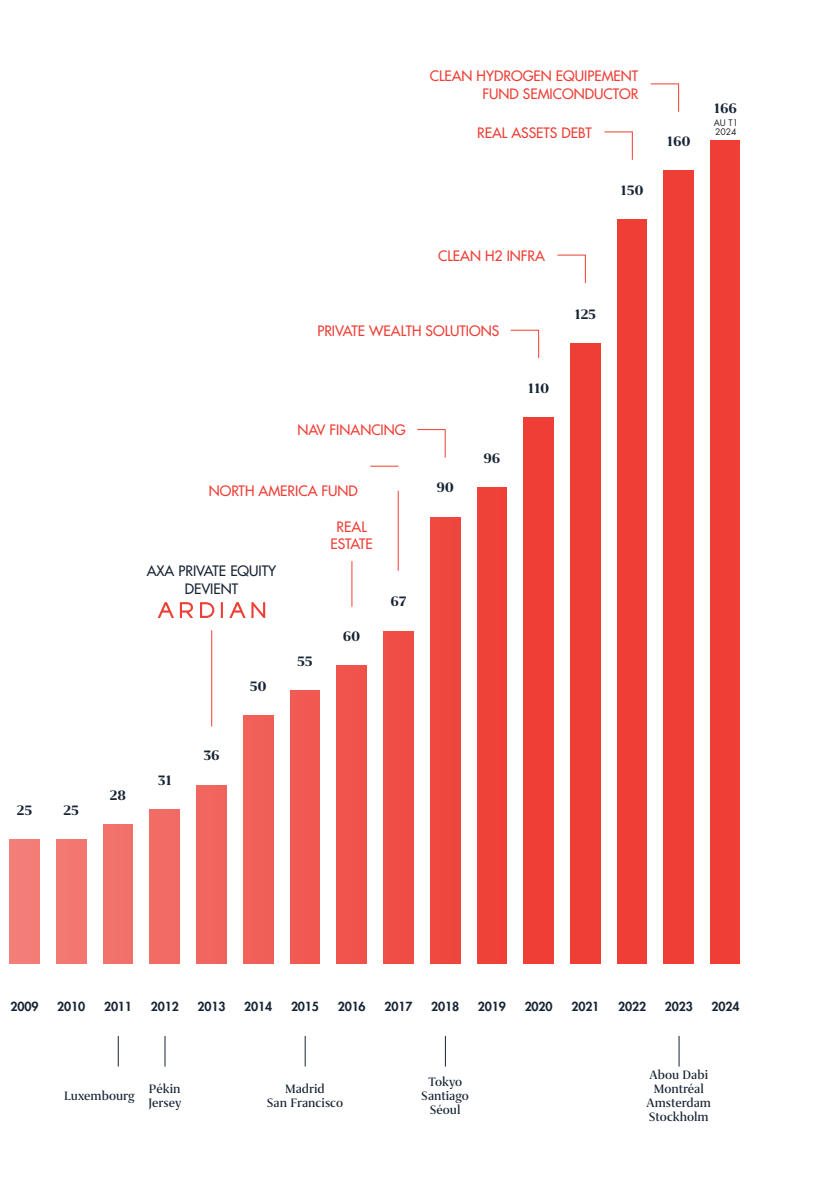
<style>
.page{position:relative;width:819px;height:1191px;background:#fff}
.page>*{position:absolute;margin:0;border:0;box-sizing:border-box;transform-origin:0 0}
.t1{font:700 15.75px "Grifo S";letter-spacing:-.01em;color:#172434}
.t2{font:500 14px/16.8px "Futura Std";color:#ee3e35;text-align:center}
.t3{font:500 14px/14px "Grifo S";color:#172434;text-align:center}
.t4{font:500 14px/17.5px "Futura Std";color:#172434;text-align:center}
.t5{font:800 12.25px "Futura Std";letter-spacing:-.01em;color:#172434}
.t6{font:8.75px "Futura Std";color:#231f20}
</style>
<div class="page">
<div style="left:570px;top:343px;width:30px;height:620px;background:#ee3e35"></div>
<div style="left:617px;top:219px;width:30px;height:744px;background:#ee3e35"></div>
<div style="left:523px;top:418px;width:30px;height:545px;background:#ee3e35"></div>
<div style="left:477px;top:487px;width:29px;height:476px;background:#ee3e35"></div>
<div style="left:430px;top:517px;width:30px;height:446px;background:#ee473f"></div>
<div style="left:383px;top:631px;width:30px;height:332px;background:#ef4d45"></div>
<div style="left:337px;top:666px;width:29px;height:297px;background:#ef534b"></div>
<div style="left:290px;top:691px;width:30px;height:272px;background:#f05a52"></div>
<div style="left:243px;top:715px;width:30px;height:248px;background:#f16058"></div>
<div style="left:196px;top:785px;width:30px;height:178px;background:#f1665e"></div>
<div style="left:150px;top:810px;width:30px;height:153px;background:#f26b64"></div>
<div style="left:103px;top:824px;width:30px;height:139px;background:#f2726b"></div>
<div style="left:56px;top:839px;width:30px;height:124px;background:#f37771"></div>
<div style="left:10px;top:839px;width:29px;height:124px;background:#f37e78"></div>
<hr style="left:118px;top:1036px;width:1px;height:30px;background:#172434">
<hr style="left:165px;top:1036px;width:1px;height:30px;background:#172434">
<hr style="left:305px;top:1036px;width:1px;height:30px;background:#172434">
<hr style="left:445px;top:1036px;width:1px;height:30px;background:#172434">
<hr style="left:211px;top:630px;width:1px;height:96px;background:#ee3e35">
<svg style="left:221px;top:602px;width:2px;height:16px"></svg>
<svg style="left:200px;top:602px;width:14px;height:16px"></svg>
<svg style="left:180px;top:602px;width:13px;height:16px"></svg>
<svg style="left:158px;top:602px;width:16px;height:16px"></svg>
<svg style="left:229px;top:602px;width:36px;height:16px"></svg>
<hr style="left:351px;top:561px;width:1px;height:45px;background:#ee3e35">
<svg style="left:510px;top:330px;width:29px;height:28px"></svg>
<svg style="left:557px;top:255px;width:29px;height:28px"></svg>
<svg style="left:417px;top:429px;width:29px;height:28px"></svg>
<hr style="left:398px;top:491px;width:1px;height:79px;background:#ee3e35">
<svg style="left:370px;top:466px;width:28px;height:1px"></svg>
<hr style="left:678px;top:1036px;width:1px;height:30px;background:#172434">
<div style="left:664px;top:170px;width:31px;height:794px;background:#ee3e35"></div>
<div style="left:710px;top:141px;width:30px;height:822px;background:#ee3e35"></div>
<svg style="left:604px;top:132px;width:29px;height:28px"></svg>
<svg style="left:650px;top:84px;width:29px;height:28px"></svg>
<p class="t2" style="left:430px;top:67px;width:210px;line-height:17.5px;text-align:right">CLEAN HYDROGEN EQUIPEMENT<br>FUND SEMICONDUCTOR</p>
<p class="t1" style="left:714px;top:100px;width:25px">166</p>
<p class="t6" style="left:713px;top:117px;width:26px">AU T1</p>
<p class="t2" style="left:477px;top:124px;width:116px">REAL ASSETS DEBT</p>
<p class="t6" style="left:715px;top:126px;width:23px">2024</p>
<p class="t1" style="left:667px;top:133px;width:25px">160</p>
<p class="t1" style="left:17px;top:801px;width:17px">25</p>
<p class="t1" style="left:64px;top:801px;width:17px">25</p>
<p class="t2" style="left:438px;top:248px;width:108px">CLEAN H2 INFRA</p>
<p class="t2" style="left:317px;top:322px;width:183px">PRIVATE WEALTH SOLUTIONS</p>
<p class="t2" style="left:297px;top:421px;width:110px">NAV FINANCING</p>
<p class="t2" style="left:209px;top:483px;width:151px">NORTH AMERICA FUND</p>
<p class="t4" style="left:147px;top:562px;width:131px">AXA PRIVATE EQUITY<br>DEVIENT</p>
<p class="t1" style="left:250px;top:677px;width:18px">50</p>
<p class="t1" style="left:297px;top:652px;width:17px">55</p>
<p class="t2" style="left:330px;top:518px;width:44px">REAL<br>ESTATE</p>
<p class="t1" style="left:343px;top:627px;width:19px">60</p>
<p class="t1" style="left:390px;top:593px;width:18px">67</p>
<p class="t1" style="left:110px;top:786px;width:18px">28</p>
<p class="t1" style="left:158px;top:771px;width:15px">31</p>
<p class="t1" style="left:203px;top:747px;width:18px">36</p>
<p class="t1" style="left:436px;top:479px;width:19px">90</p>
<p class="t1" style="left:483px;top:449px;width:18px">96</p>
<p class="t1" style="left:528px;top:379px;width:23px">110</p>
<p class="t1" style="left:620px;top:181px;width:25px">150</p>
<p class="t1" style="left:574px;top:305px;width:23px">125</p>
<p class="t5" style="left:11px;top:998px;width:29px">2009</p>
<p class="t5" style="left:57px;top:998px;width:29px">2010</p>
<p class="t5" style="left:104px;top:998px;width:29px">2011</p>
<p class="t5" style="left:151px;top:998px;width:29px">2012</p>
<p class="t5" style="left:197px;top:998px;width:29px">2013</p>
<p class="t5" style="left:244px;top:998px;width:29px">2014</p>
<p class="t5" style="left:291px;top:998px;width:29px">2015</p>
<p class="t5" style="left:338px;top:998px;width:29px">2016</p>
<p class="t5" style="left:384px;top:998px;width:29px">2017</p>
<p class="t5" style="left:431px;top:998px;width:29px">2018</p>
<p class="t5" style="left:478px;top:998px;width:29px">2019</p>
<p class="t5" style="left:524px;top:998px;width:29px">2020</p>
<p class="t5" style="left:571px;top:998px;width:29px">2021</p>
<p class="t5" style="left:618px;top:998px;width:29px">2022</p>
<p class="t5" style="left:664px;top:998px;width:29px">2023</p>
<p class="t5" style="left:711px;top:998px;width:29px">2024</p>
<p class="t3" style="left:64px;top:1088px;width:72px">Luxembourg</p>
<p class="t3" style="left:148px;top:1081px;width:35px;text-align:left">Pékin<br>Jersey</p>
<p class="t3" style="left:267px;top:1081px;width:78px">Madrid<br>San Francisco</p>
<p class="t3" style="left:421px;top:1074px;width:49px">Tokyo<br>Santiago<br>Séoul</p>
<p class="t3" style="left:646px;top:1067px;width:66px">Abou Dabi<br>Montréal<br>Amsterdam<br>Stockholm</p>
</div>
